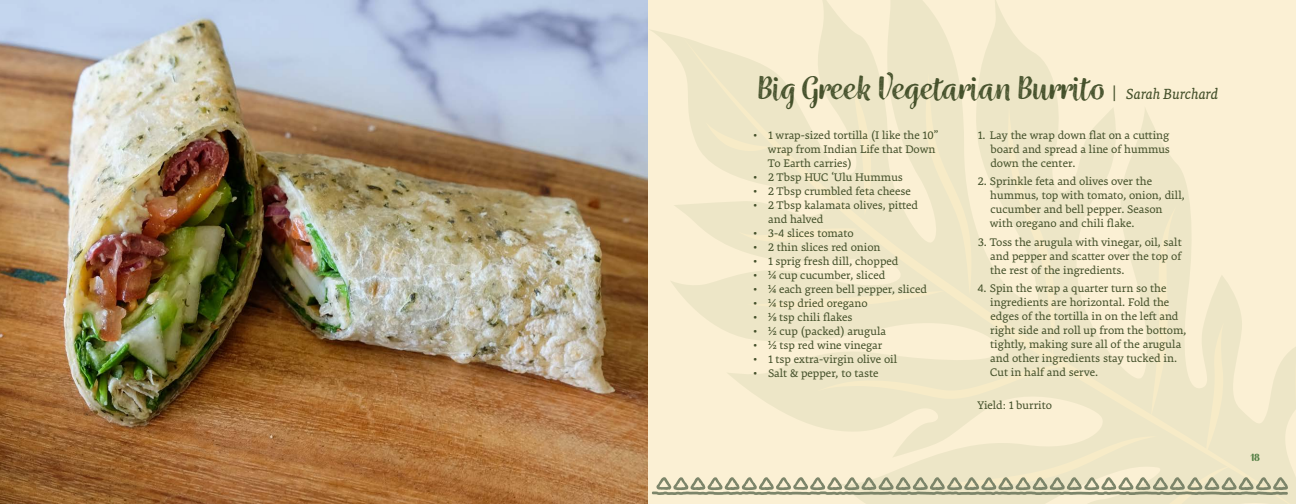
<style>
.page{position:relative;width:1296px;height:504px;background:#fff}
.page>*{position:absolute;margin:0;border:0;box-sizing:border-box;transform-origin:0 0}
.t1{font:38px "Wreath Hal Med";letter-spacing:-.01em;color:#44502a}
.t2{font:12px/14px "Premiera";color:#44502a}
.t3{font:700 12px "Wreath";color:#547f44}
.s1{font-family:"Premiera";font-size:15px}
.s2{font-family:"Premiera";font-style:italic;font-size:16px}
</style>
<div class="page">
<svg style="left:648px;top:0;width:648px;height:504px;background:#f9eed2"></svg>
<svg style="left:678px;top:31px;width:618px;height:473px;background:#f6ecd0"></svg>
<svg style="left:1295px;top:308px;width:1px;height:116px"></svg>
<svg style="left:652px;top:66px;width:636px;height:438px;background:#f1e9cb"></svg>
<img style="left:0;top:0;width:648px;height:504px">
<p class="t1" style="left:757px;top:63px;width:463px">Big Greek Vegetarian Burrito <span class="s1">|</span> <span class="s2">Sarah Burchard</span></p>
<p class="t2" style="left:768px;top:128px;width:172px;text-indent:-15px">• 1 wrap-sized tortilla (I like the 10” wrap from Indian Life that Down<br>To Earth carries)</p>
<p class="t2" style="left:753px;top:170px;width:151px">• 2 Tbsp HUC ‘Ulu Hummus</p>
<p class="t2" style="left:753px;top:184px;width:159px">• 2 Tbsp crumbled feta cheese</p>
<p class="t2" style="left:768px;top:198px;width:151px;text-indent:-15px">• 2 Tbsp kalamata olives, pitted and halved</p>
<p class="t2" style="left:753px;top:226px;width:102px">• 3-4 slices tomato</p>
<p class="t2" style="left:753px;top:240px;width:129px">• 2 thin slices red onion</p>
<p class="t2" style="left:753px;top:254px;width:147px">• 1 sprig fresh dill, chopped</p>
<p class="t2" style="left:753px;top:268px;width:134px">• ¼ cup cucumber, sliced</p>
<p class="t2" style="left:753px;top:282px;width:176px">• ¼ each green bell pepper, sliced</p>
<p class="t2" style="left:753px;top:296px;width:116px">• ¼ tsp dried oregano</p>
<p class="t2" style="left:753px;top:310px;width:101px">• 1∕8 tsp chili flakes</p>
<p class="t2" style="left:753px;top:324px;width:135px">• ½ cup (packed) arugula</p>
<p class="t2" style="left:753px;top:338px;width:131px">• ½ tsp red wine vinegar</p>
<p class="t2" style="left:753px;top:352px;width:146px">• 1 tsp extra-virgin olive oil</p>
<p class="t2" style="left:753px;top:366px;width:127px">• Salt &amp; pepper, to taste</p>
<p class="t2" style="left:990px;top:128px;width:181px;text-align:justify;text-indent:-13px">1. Lay the wrap down flat on a cutting board and spread a line of hummus down the center.</p>
<p class="t2" style="left:990px;top:174px;width:196px;text-indent:-12px">2. Sprinkle feta and olives over the hummus, top with tomato, onion, dill, cucumber and bell pepper. Season with oregano and chili flake.</p>
<p class="t2" style="left:990px;top:235px;width:193px;text-align:justify;text-indent:-12px">3. Toss the arugula with vinegar, oil, salt and pepper and scatter over the top of the rest of the ingredients.</p>
<p class="t2" style="left:990px;top:281px;width:198px;text-indent:-13px">4. Spin the wrap a quarter turn so the ingredients are horizontal. Fold the edges of the tortilla in on the left and right side and roll up from the bottom, tightly, making sure all of the arugula and other ingredients stay tucked in.<br>Cut in half and serve.</p>
<p class="t2" style="left:978px;top:398px;width:76px">Yield: 1 burrito</p>
<p class="t3" style="left:1250px;top:450px;width:11px">18</p>
</div>
